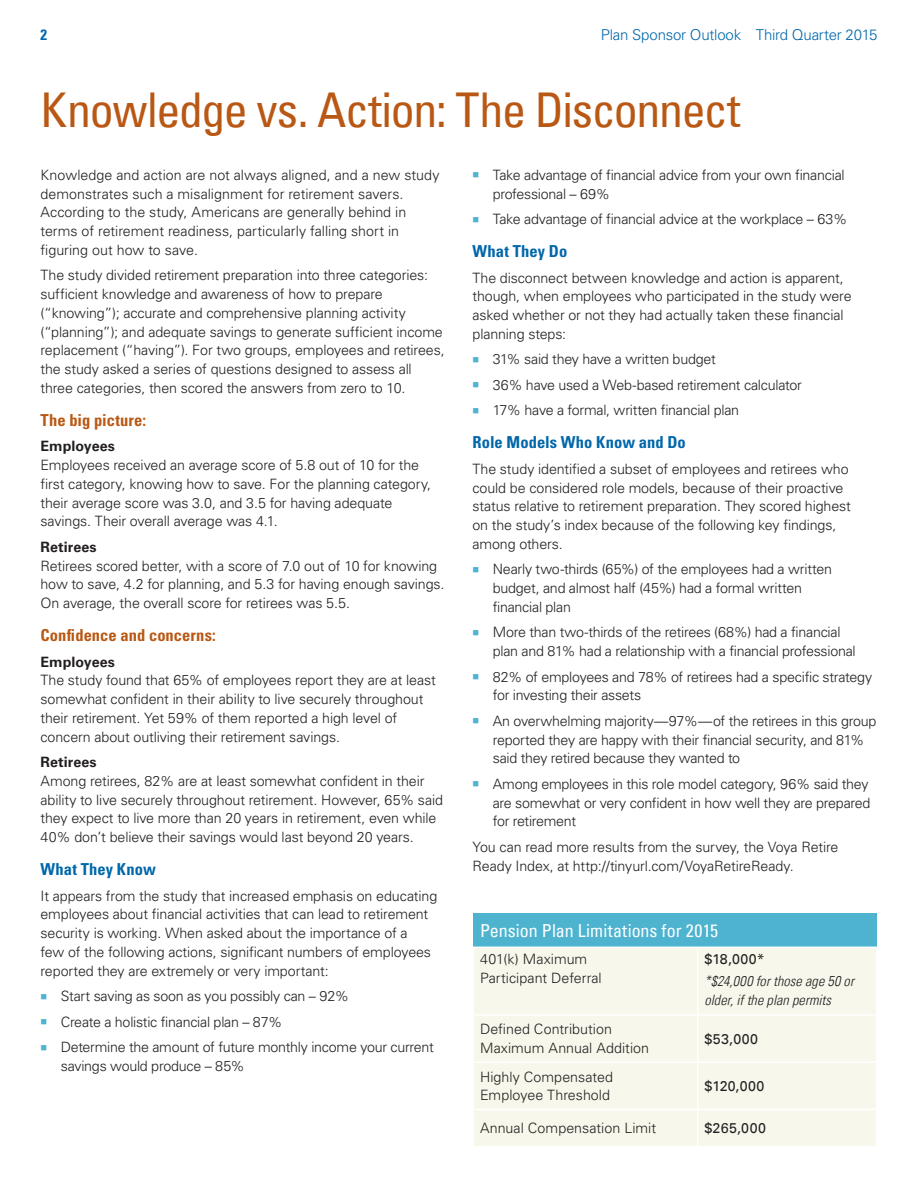
<style>
.page{position:relative;width:918px;height:1188px;background:#fff}
.page>*{position:absolute;margin:0;border:0;box-sizing:border-box;transform-origin:0 0}
.Headline{font:condensed 48px "Univers LT";letter-spacing:-.03em;color:#b95814}
.t1{font:condensed 18px "Univers LT";color:#fff}
.Subhead{font:700 condensed 16.5px "Univers LT Pro";letter-spacing:.005em;color:#0067aa}
.Subhead-2{font:700 condensed 16.5px "Univers LT Pro";letter-spacing:.005em;color:#b95814}
.RIM_-_headline{font:300 15px "Univers LT Std";letter-spacing:-.015em;color:#0067aa}
.RIM_-_headline-2{font:700 condensed 15px "Univers LT Pro";color:#0067aa}
.Body_Copy{font:300 14.25px/18.8px "Univers LT Std";letter-spacing:-.01em;color:#231f20}
.Body_Copy-2{font:14.25px/18.8px "Univers Com 47 Light Cond Obl";letter-spacing:.005em;color:#231f20}
.Body_Copy-3{font:700 14.25px "Univers LT Std";letter-spacing:.005em;color:#231f20}
.Body_Copy-4{font:14.25px "Univers LT";letter-spacing:.03em;color:#231f20}
.s1{color:#4db3cf}
</style>
<div class="page">
<div style="left:473px;top:914px;width:404px;height:33px;background:#4db3cf"></div>
<div style="left:474px;top:948px;width:402px;height:198px;background:#f8f7eb"></div>
<hr style="left:697px;top:948px;width:1px;height:66px;background:#fff">
<hr style="left:472px;top:1014px;width:226px;height:2px;background:#fff">
<hr style="left:698px;top:1014px;width:179px;height:2px;background:#fff">
<hr style="left:697px;top:1016px;width:1px;height:45px;background:#fff">
<hr style="left:472px;top:1061px;width:226px;height:2px;background:#fff">
<hr style="left:698px;top:1061px;width:179px;height:2px;background:#fff">
<hr style="left:697px;top:1063px;width:1px;height:46px;background:#fff">
<hr style="left:472px;top:1109px;width:226px;height:1px;background:#fff">
<hr style="left:698px;top:1109px;width:179px;height:1px;background:#fff">
<hr style="left:697px;top:1110px;width:1px;height:36px;background:#fff">
<p class="RIM_-_headline-2" style="left:40px;top:25px;width:8px">2</p>
<p class="RIM_-_headline" style="left:601px;top:26px;width:278px">Plan Sponsor Outlook Third Quarter 2015</p>
<p class="Headline" style="left:40px;top:80px;width:701px">Knowledge vs. Action: The Disconnect</p>
<p class="Body_Copy" style="left:40px;top:165px;width:400px">Knowledge and action are not always aligned, and a new study demonstrates such a misalignment for retirement savers.<br>According to the study, Americans are generally behind in terms of retirement readiness, particularly falling short in figuring out how to save.</p>
<p class="Body_Copy" style="left:40px;top:266px;width:406px">The study divided retirement preparation into three categories: sufficient knowledge and awareness of how to prepare (“knowing”); accurate and comprehensive planning activity (“planning”); and adequate savings to generate sufficient income replacement (“having”). For two groups, employees and retirees, the study asked a series of questions designed to assess all three categories, then scored the answers from zero to 10.</p>
<p class="Subhead-2" style="left:40px;top:410px;width:107px">The big picture:</p>
<p class="Body_Copy-3" style="left:40px;top:438px;width:76px">Employees</p>
<p class="Body_Copy" style="left:40px;top:456px;width:392px">Employees received an average score of 5.8 out of 10 for the first category, knowing how to save. For the planning category, their average score was 3.0, and 3.5 for having adequate savings. Their overall average was 4.1.</p>
<p class="Body_Copy-3" style="left:40px;top:539px;width:58px">Retirees</p>
<p class="Body_Copy" style="left:40px;top:556px;width:406px">Retirees scored better, with a score of 7.0 out of 10 for knowing how to save, 4.2 for planning, and 5.3 for having enough savings.<br>On average, the overall score for retirees was 5.5.</p>
<p class="Subhead-2" style="left:40px;top:625px;width:177px">Confidence and concerns:</p>
<p class="Body_Copy-3" style="left:40px;top:653px;width:76px">Employees</p>
<p class="Body_Copy" style="left:40px;top:671px;width:397px">The study found that 65% of employees report they are at least somewhat confident in their ability to live securely throughout their retirement. Yet 59% of them reported a high level of concern about outliving their retirement savings.</p>
<p class="Body_Copy-3" style="left:40px;top:754px;width:58px">Retirees</p>
<p class="Body_Copy" style="left:40px;top:771px;width:404px">Among retirees, 82% are at least somewhat confident in their ability to live securely throughout retirement. However, 65% said they expect to live more than 20 years in retirement, even while 40% don’t believe their savings would last beyond 20 years.</p>
<p class="Subhead" style="left:40px;top:859px;width:117px">What They Know</p>
<p class="Body_Copy" style="left:40px;top:886px;width:398px">It appears from the study that increased emphasis on educating employees about financial activities that can lead to retirement security is working. When asked about the importance of a<br>few of the following actions, significant numbers of employees reported they are extremely or very important:</p>
<p class="Body_Copy" style="left:40px;top:987px;width:310px"><span class="s1">■</span> Start saving as soon as you possibly can – 92%</p>
<p class="Body_Copy" style="left:40px;top:1012px;width:243px"><span class="s1">■</span> Create a holistic financial plan – 87%</p>
<p class="Body_Copy" style="left:61px;top:1038px;width:375px;text-indent:-20px"><span class="s1">■</span> Determine the amount of future monthly income your current savings would produce – 85%</p>
<p class="Body_Copy" style="left:493px;top:165px;width:353px;text-indent:-20px"><span class="s1">■</span> Take advantage of financial advice from your own financial professional – 69%</p>
<p class="Body_Copy" style="left:472px;top:210px;width:376px"><span class="s1">■</span> Take advantage of financial advice at the workplace – 63%</p>
<p class="Subhead" style="left:472px;top:241px;width:96px">What They Do</p>
<p class="Body_Copy" style="left:472px;top:268px;width:381px">The disconnect between knowledge and action is apparent, though, when employees who participated in the study were asked whether or not they had actually taken these financial planning steps:</p>
<p class="Body_Copy" style="left:472px;top:350px;width:245px"><span class="s1">■</span> 31% said they have a written budget</p>
<p class="Body_Copy" style="left:472px;top:375px;width:331px"><span class="s1">■</span> 36% have used a Web-based retirement calculator</p>
<p class="Body_Copy" style="left:472px;top:401px;width:268px"><span class="s1">■</span> 17% have a formal, written financial plan</p>
<p class="Subhead" style="left:472px;top:432px;width:215px">Role Models Who Know and Do</p>
<p class="Body_Copy" style="left:472px;top:459px;width:380px">The study identified a subset of employees and retirees who could be considered role models, because of their proactive status relative to retirement preparation. They scored highest on the study’s index because of the following key findings, among others.</p>
<p class="Body_Copy" style="left:493px;top:560px;width:341px;text-indent:-20px"><span class="s1">■</span> Nearly two-thirds (65%) of the employees had a written budget, and almost half (45%) had a formal written financial plan</p>
<p class="Body_Copy" style="left:493px;top:623px;width:364px;text-indent:-20px"><span class="s1">■</span> More than two-thirds of the retirees (68%) had a financial plan and 81% had a relationship with a financial professional</p>
<p class="Body_Copy" style="left:493px;top:667px;width:381px;text-indent:-20px"><span class="s1">■</span> 82% of employees and 78% of retirees had a specific strategy for investing their assets</p>
<p class="Body_Copy" style="left:493px;top:711px;width:385px;text-indent:-20px"><span class="s1">■</span> An overwhelming majority—97%—of the retirees in this group reported they are happy with their financial security, and 81% said they retired because they wanted to</p>
<p class="Body_Copy" style="left:493px;top:774px;width:379px;text-indent:-20px"><span class="s1">■</span> Among employees in this role model category, 96% said they are somewhat or very confident in how well they are prepared for retirement</p>
<p class="Body_Copy" style="left:472px;top:837px;width:367px">You can read more results from the survey, the Voya Retire<br>Ready Index, at http://tinyurl.com/VoyaRetireReady.</p>
<p class="t1" style="left:480px;top:919px;width:240px">Pension Plan Limitations for 2015</p>
<p class="Body_Copy" style="left:480px;top:950px;width:123px">401(k) Maximum<br>Participant Deferral</p>
<p class="Body_Copy-4" style="left:704px;top:951px;width:62px">$18,000*</p>
<p class="Body_Copy-2" style="left:704px;top:972px;width:151px">*$24,000 for those age 50 or older, if the plan permits</p>
<p class="Body_Copy" style="left:480px;top:1020px;width:171px">Defined Contribution<br>Maximum Annual Addition</p>
<p class="Body_Copy-4" style="left:704px;top:1030px;width:55px">$53,000</p>
<p class="Body_Copy" style="left:480px;top:1067px;width:135px">Highly Compensated<br>Employee Threshold</p>
<p class="Body_Copy-4" style="left:704px;top:1077px;width:62px">$120,000</p>
<p class="Body_Copy" style="left:480px;top:1119px;width:178px">Annual Compensation Limit</p>
<p class="Body_Copy-4" style="left:704px;top:1120px;width:63px">$265,000</p>
</div>
